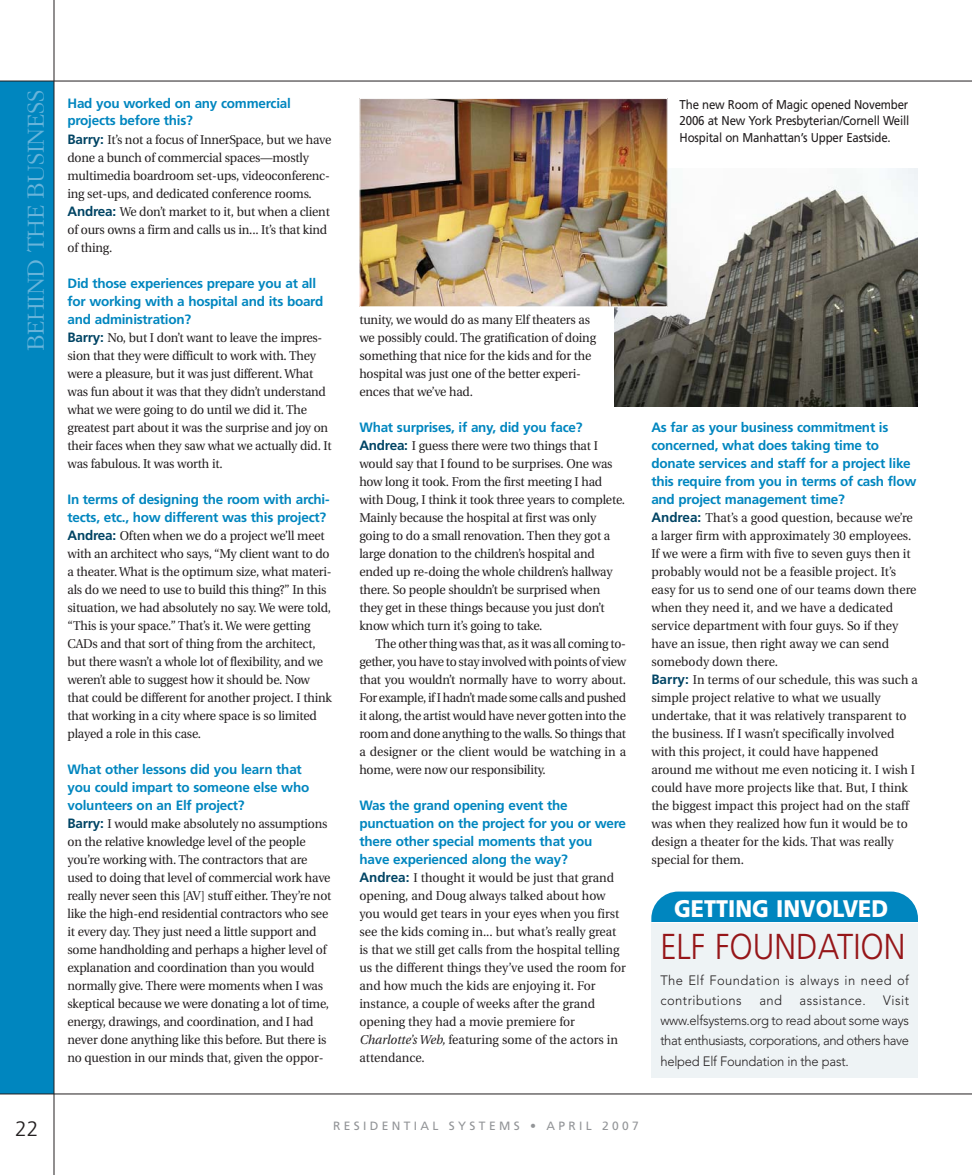
<style>
.page{position:relative;width:972px;height:1175px;background:#fff}
.page>*{position:absolute;margin:0;border:0;box-sizing:border-box;transform-origin:0 0}
.t1{font:300 36px "Frutiger";color:#961619;scale:.9 1}
.t2{font:300 25.5px "Garamond";letter-spacing:-.015em;color:#68b4da}
.t3{font:900 24px "Frutiger";color:#fff;scale:.9 1}
.t4{font:300 21px "Frutiger";color:#231f20}
.t5{font:700 13.5px/18px "Frutiger";letter-spacing:-.015em;color:#0086bf}
.t6{font:300 13.5px/20.2px "Avenir";letter-spacing:.035em;color:#231f20;scale:.96 1}
.t7{font:12.75px/18px "Utopia";letter-spacing:-.015em;color:#231f20;scale:.96 1}
.t8{font:12.75px/16.5px "Frutiger";letter-spacing:-.015em;color:#231f20;text-align:justify;scale:.9 1}
.t9{font:12px "Frutiger";letter-spacing:.28em;color:#939598}
.s1{font-family:"Frutiger";font-weight:700;font-size:13.5px;color:#004464}
.s2{font-style:italic}
</style>
<div class="page">
<div style="left:0;top:81px;width:54px;height:1013px;background:#0086bf"></div>
<hr style="left:0;top:1093px;width:972px;height:1px;background:#231f20">
<hr style="left:0;top:81px;width:972px;height:1px;background:#231f20">
<hr style="left:54px;top:0;width:1px;height:1174px;background:#231f20">
<img style="left:614px;top:169px;width:304px;height:237px">
<img style="left:361px;top:100px;width:305px;height:205px">
<div style="left:359px;top:98px;width:309px;height:209px;border:1px solid #fff"></div>
<div style="left:651px;top:891px;width:267px;height:186px;background:#0086bf;border-radius:27px"></div>
<div style="left:651px;top:922px;width:267px;height:155px;background:#eef3f5"></div>
<hr style="left:651px;top:922px;width:267px;height:1px;background:#fff">
<h2 class="t2" style="left:26px;top:351px;width:263px;rotate:-90deg">BEHIND THE BUSINESS</h2>
<p class="t5" style="left:68px;top:96px;width:225px;line-height:16.5px">Had you worked on any commercial projects before this?</p>
<p class="t7" style="left:68px;top:132px;width:277px"><span class="s1">Barry:</span> It’s not a focus of InnerSpace, but we have done a bunch of commercial spaces—mostly multimedia boardroom set-ups, videoconferenc&shy;ing set-ups, and dedicated conference rooms.<br><span class="s1">Andrea:</span> We don’t market to it, but when a client of ours owns a firm and calls us in... It’s that kind of thing.</p>
<p class="t5" style="left:68px;top:275px;width:257px">Did those experiences prepare you at all for working with a hospital and its board and administration?</p>
<p class="t7" style="left:68px;top:330px;width:277px"><span class="s1">Barry:</span> No, but I don’t want to leave the impres&shy;sion that they were difficult to work with. They were a pleasure, but it was just different. What was fun about it was that they didn’t understand what we were going to do until we did it. The greatest part about it was the surprise and joy on their faces when they saw what we actually did. It was fabulous. It was worth it.</p>
<p class="t5" style="left:68px;top:491px;width:264px">In terms of designing the room with archi&shy;tects, etc., how different was this project?</p>
<p class="t7" style="left:68px;top:528px;width:277px"><span class="s1">Andrea:</span> Often when we do a project we’ll meet with an architect who says, “My client want to do a theater. What is the optimum size, what materi&shy;als do we need to use to build this thing?” In this situation, we had absolutely no say. We were told, “This is your space.” That’s it. We were getting CADs and that sort of thing from the architect, but there wasn’t a whole lot of flexibility, and we weren’t able to suggest how it should be. Now that could be different for another project. I think that working in a city where space is so limited played a role in this case.</p>
<p class="t5" style="left:68px;top:761px;width:243px">What other lessons did you learn that you could impart to someone else who volunteers on an Elf project?</p>
<p class="t7" style="left:68px;top:816px;width:276px"><span class="s1">Barry:</span> I would make absolutely no assumptions on the relative knowledge level of the people you’re working with. The contractors that are used to doing that level of commercial work have really never seen this [AV] stuff either. They’re not like the high-end residential contractors who see it every day. They just need a little support and some handholding and perhaps a higher level of explanation and coordination than you would normally give. There were moments when I was skeptical because we were donating a lot of time, energy, drawings, and coordination, and I had never done anything like this before. But there is no question in our minds that, given the oppor-</p>
<p class="t8" style="left:680px;top:97px;width:257px">The new Room of Magic opened November 2006 at New York Presbyterian/Cornell Weill Hospital on Manhattan’s Upper Eastside.</p>
<p class="t7" style="left:359px;top:312px;width:248px">tunity, we would do as many Elf theaters as we possibly could. The gratification of doing something that nice for the kids and for the hospital was just one of the better experi&shy;ences that we’ve had.</p>
<p class="t5" style="left:359px;top:419px;width:225px">What surprises, if any, did you face?</p>
<p class="t7" style="left:359px;top:438px;width:278px"><span class="s1">Andrea:</span> I guess there were two things that I would say that I found to be surprises. One was how long it took. From the first meeting I had with Doug, I think it took three years to complete.<br>Mainly because the hospital at first was only going to do a small renovation. Then they got a large donation to the children’s hospital and ended up re-doing the whole children’s hallway there. So people shouldn’t be surprised when they get in these things because you just don’t know which turn it’s going to take.</p>
<p class="t7" style="left:359px;top:636px;width:279px;text-align:justify;text-indent:16px">The other thing was that, as it was all coming to&shy;gether, you have to stay involved with points of view that you wouldn’t normally have to worry about.<br>For example, if I hadn’t made some calls and pushed it along, the artist would have never gotten into the room and done anything to the walls. So things that a designer or the client would be watching in a home, were now our responsibility.</p>
<p class="t5" style="left:359px;top:797px;width:268px">Was the grand opening event the punctuation on the project for you or were there other special moments that you<br>have experienced along the way?</p>
<p class="t7" style="left:359px;top:870px;width:279px"><span class="s1">Andrea:</span> I thought it would be just that grand opening, and Doug always talked about how you would get tears in your eyes when you first see the kids coming in... but what’s really great is that we still get calls from the hospital telling us the different things they’ve used the room for and how much the kids are enjoying it. For instance, a couple of weeks after the grand opening they had a movie premiere for <span class="s2">Charlotte’s Web,</span> featuring some of the actors in attendance.</p>
<p class="t5" style="left:651px;top:419px;width:267px">As far as your business commitment is concerned, what does taking time to donate services and staff for a project like this require from you in terms of cash flow and project management time?</p>
<p class="t7" style="left:651px;top:510px;width:279px"><span class="s1">Andrea:</span> That’s a good question, because we’re a larger firm with approximately 30 employees.<br>If we were a firm with five to seven guys then it probably would not be a feasible project. It’s easy for us to send one of our teams down there when they need it, and we have a dedicated service department with four guys. So if they have an issue, then right away we can send somebody down there.<br><span class="s1">Barry:</span> In terms of our schedule, this was such a simple project relative to what we usually undertake, that it was relatively transparent to the business. If I wasn’t specifically involved with this project, it could have happened around me without me even noticing it. I wish I could have more projects like that. But, I think the biggest impact this project had on the staff was when they realized how fun it would be to design a theater for the kids. That was really special for them.</p>
<h3 class="t3" style="left:674px;top:898px;width:239px">GETTING INVOLVED</h3>
<h1 class="t1" style="left:660px;top:931px;width:274px">ELF FOUNDATION</h1>
<p class="t6" style="left:660px;top:971px;width:261px">The Elf Foundation is always in need of contributions</p>
<p class="t6" style="left:759px;top:991px;width:25px">and</p>
<p class="t6" style="left:800px;top:991px;width:70px">assistance.</p>
<p class="t6" style="left:660px;top:991px;width:261px;text-align:justify;text-indent:223px">Visit www.elfsystems.org to read about some ways that enthusiasts, corporations, and others have helped Elf Foundation in the past.</p>
<h3 class="t4" style="left:15px;top:1120px;width:25px">22</h3>
<p class="t9" style="left:333px;top:1121px;width:307px">RESIDENTIAL SYSTEMS • APRIL 2007</p>
</div>
